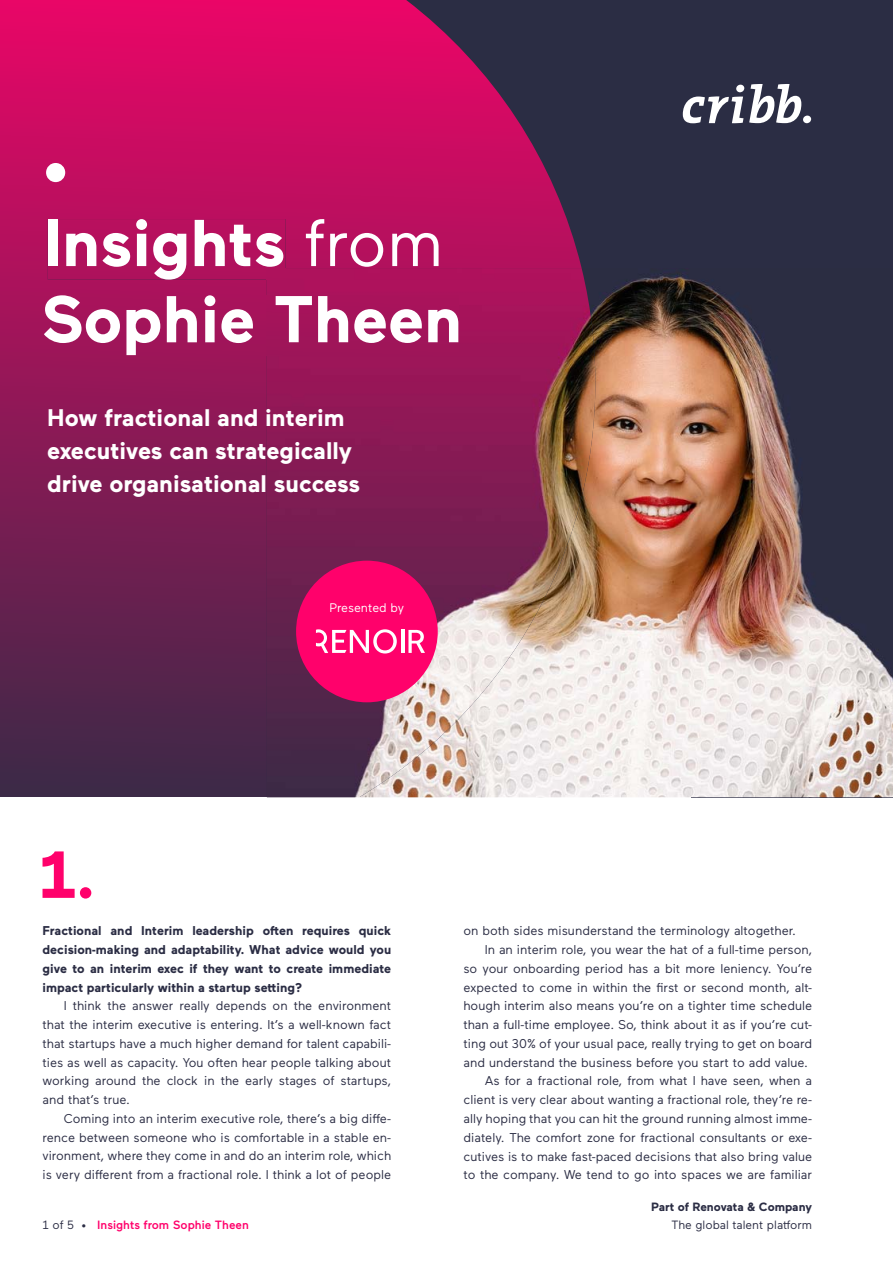
<style>
.page{position:relative;width:893px;height:1263px;background:#fff}
.page>*{position:absolute;margin:0;border:0;box-sizing:border-box;transform-origin:0 0}
.t1{font:700 66.3px "Maax";color:#ff016b}
.t2{font:700 66px/76.2px "Maax";color:#fff}
.t3{font:700 24px/33px "Maax";color:#fff}
.t4{font:12.75px/18.8px "Maax";color:#2b2d44;text-align:justify}
.t5{font:700 12.75px/18.8px "Maax";color:#2b2d44;text-align:justify}
.t6{font:12.45px "Maax";letter-spacing:-.005em;color:#fff}
.t7{font:500 12px "Maax";color:#ff016b}
.t8{font:12px "Maax";color:#2b2d44}
.t9{font:700 12px "Maax";color:#2b2d44}
.s1{font-weight:400}
.s2{font-weight:400;color:#2b2d44}
</style>
<div class="page">
<div style="left:0;top:0;width:893px;height:797px;background:#2b2d44"></div>
<svg style="left:0;top:0;width:582px;height:797px;background:#971657"></svg>
<div style="left:48px;top:219px;width:238px;height:61px;background:#b4105d"></div>
<div style="left:44px;top:295px;width:223px;height:60px;background:#a3145a"></div>
<svg style="left:749px;top:84px;width:52px;height:39px"></svg>
<div style="left:803px;top:116px;width:8px;height:7px;background:#fff;border-radius:50%"></div>
<div style="left:736px;top:85px;width:8px;height:7px;background:#fff;border-radius:50%"></div>
<svg style="left:683px;top:96px;width:60px;height:27px"></svg>
<img style="left:596px;top:272px;width:297px;height:525px">
<img style="left:267px;top:268px;width:329px;height:529px">
<img style="left:267px;top:268px;width:19px;height:12px">
<img style="left:267px;top:295px;width:191px;height:60px">
<div style="left:296px;top:561px;width:142px;height:141px;background:#ff016b;border-radius:50%"></div>
<hr style="left:401px;top:630px;width:3px;height:23px;background:#fff">
<svg style="left:408px;top:630px;width:17px;height:23px"></svg>
<svg style="left:316px;top:629px;width:81px;height:24px"></svg>
<h2 class="t2" style="left:41px;top:126px;width:423px">•<br>Insights <span class="s1">from<br></span>Sophie Theen</h2>
<h3 class="t3" style="left:47px;top:400px;width:315px">How fractional and interim executives can strategically drive organisational success</h3>
<p class="t6" style="left:330px;top:599px;width:76px">Presented by</p>
<h1 class="t1" style="left:39px;top:831px;width:58px">1.</h1>
<p class="t5" style="left:43px;top:921px;width:350px">Fractional and Interim leadership often requires quick decision-making and adaptability. What advice would you give to an interim exec if they want to create immediate impact particularly within a startup setting?</p>
<p class="t4" style="left:43px;top:996px;width:350px;text-indent:21px">I think the answer really depends on the environment that the interim executive is entering. It’s a well-known fact that startups have a much higher demand for talent capabili&shy;ties as well as capacity. You often hear people talking about working around the clock in the early stages of startups, and that’s true.</p>
<p class="t4" style="left:43px;top:1108px;width:350px;text-indent:21px">Coming into an interim executive role, there’s a big diffe&shy;rence between someone who is comfortable in a stable en&shy;vironment, where they come in and do an interim role, which is very different from a fractional role. I think a lot of people</p>
<p class="t7" style="left:43px;top:1217px;width:208px"><span class="s2">1 of 5 •</span> Insights from Sophie Theen</p>
<p class="t4" style="left:463px;top:921px;width:334px">on both sides misunderstand the terminology altogether.</p>
<p class="t4" style="left:485px;top:940px;width:329px">In an interim role, you wear the hat of a full-time person,</p>
<p class="t4" style="left:463px;top:958px;width:350px">so your onboarding period has a bit more leniency. You’re</p>
<p class="t4" style="left:463px;top:977px;width:350px">expected to come in within the first or second month, alt-</p>
<p class="t4" style="left:463px;top:996px;width:350px">hough interim also means you’re on a tighter time schedule</p>
<p class="t4" style="left:463px;top:1015px;width:350px">than a full-time employee. So, think about it as if you’re cut-</p>
<p class="t4" style="left:463px;top:1033px;width:350px">ting out 30% of your usual pace, really trying to get on board</p>
<p class="t4" style="left:463px;top:1052px;width:346px">and understand the business before you start to add value.</p>
<p class="t4" style="left:485px;top:1071px;width:329px">As for a fractional role, from what I have seen, when a</p>
<p class="t4" style="left:463px;top:1090px;width:350px">client is very clear about wanting a fractional role, they’re re-</p>
<p class="t4" style="left:463px;top:1108px;width:350px">ally hoping that you can hit the ground running almost imme-</p>
<p class="t4" style="left:463px;top:1127px;width:350px">diately. The comfort zone for fractional consultants or exe-</p>
<p class="t4" style="left:463px;top:1146px;width:350px">cutives is to make fast-paced decisions that also bring value</p>
<p class="t4" style="left:463px;top:1165px;width:350px">to the company. We tend to go into spaces we are familiar</p>
<p class="t9" style="left:651px;top:1199px;width:163px">Part of Renovata &amp; Company</p>
<p class="t8" style="left:671px;top:1217px;width:142px">The global talent platform</p>
</div>
